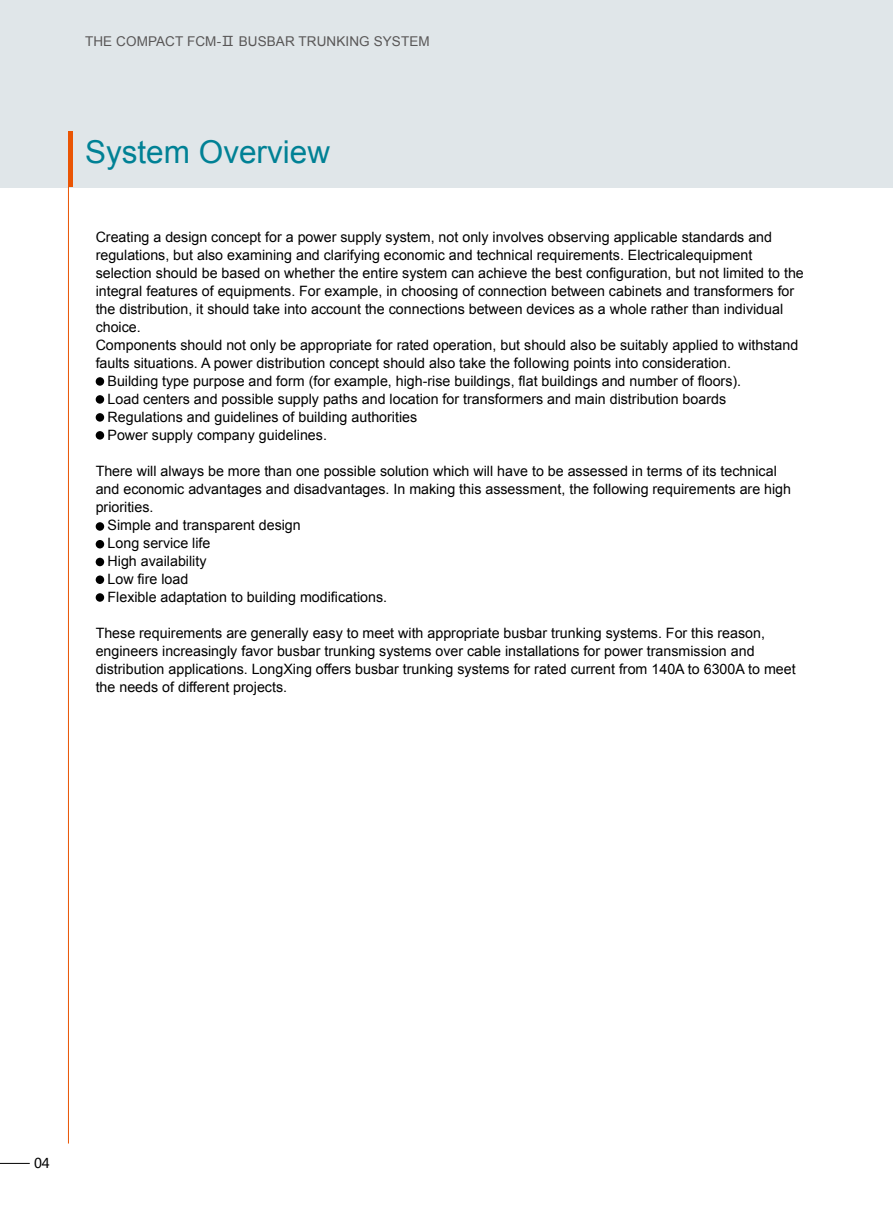
<style>
.page{position:relative;width:893px;height:1212px;background:#fff}
.page>*{position:absolute;margin:0;border:0;box-sizing:border-box;transform-origin:0 0}
.t1{font:31.5px "Arial";color:#008195}
.t2{font:14.25px/18px "Arial";color:#000}
.t3{font:13.5px "Arial";letter-spacing:.01em;color:#595757}
.t4{font:13.5px "Microsoft Ya Hei";color:#000}
.s1{font-family:"Microsoft Ya Hei"}
</style>
<div class="page">
<div style="left:0;top:0;width:893px;height:187px;background:#e0e6e9"></div>
<hr style="left:0;top:1163px;width:30px;height:1px;background:#000">
<hr style="left:68px;top:132px;width:4px;height:55px;background:#ea5504">
<hr style="left:68px;top:187px;width:1px;height:956px;background:#ea5504">
<div style="left:96px;top:377px;width:8px;height:9px;background:#000;border-radius:50%"></div>
<div style="left:96px;top:522px;width:8px;height:9px;background:#000;border-radius:50%"></div>
<div style="left:96px;top:395px;width:8px;height:9px;background:#000;border-radius:50%"></div>
<div style="left:96px;top:540px;width:8px;height:8px;background:#000;border-radius:50%"></div>
<div style="left:96px;top:413px;width:8px;height:9px;background:#000;border-radius:50%"></div>
<div style="left:96px;top:558px;width:8px;height:8px;background:#000;border-radius:50%"></div>
<div style="left:96px;top:431px;width:8px;height:9px;background:#000;border-radius:50%"></div>
<div style="left:96px;top:575px;width:8px;height:9px;background:#000;border-radius:50%"></div>
<div style="left:96px;top:593px;width:8px;height:9px;background:#000;border-radius:50%"></div>
<p class="t3" style="left:85px;top:32px;width:346px">THE COMPACT FCM-<span class="s1">Ⅱ</span> BUSBAR TRUNKING SYSTEM</p>
<h1 class="t1" style="left:85px;top:131px;width:247px">System Overview</h1>
<p class="t2" style="left:96px;top:228px;width:678px">Creating a design concept for a power supply system, not only involves observing applicable standards and</p>
<p class="t2" style="left:96px;top:246px;width:658px">regulations, but also examining and clarifying economic and technical requirements. Electricalequipment</p>
<p class="t2" style="left:96px;top:264px;width:710px">selection should be based on whether the entire system can achieve the best configuration, but not limited to the</p>
<p class="t2" style="left:96px;top:282px;width:700px">integral features of equipments. For example, in choosing of connection between cabinets and transformers for</p>
<p class="t2" style="left:96px;top:300px;width:689px">the distribution, it should take into account the connections between devices as a whole rather than individual</p>
<p class="t2" style="left:96px;top:318px;width:47px">choice.</p>
<p class="t2" style="left:96px;top:336px;width:704px">Components should not only be appropriate for rated operation, but should also be suitably applied to withstand</p>
<p class="t2" style="left:96px;top:354px;width:637px">faults situations. A power distribution concept should also take the following points into consideration.</p>
<p class="t2" style="left:108px;top:372px;width:635px">Building type purpose and form (for example, high-rise buildings, flat buildings and number of floors).</p>
<p class="t2" style="left:108px;top:390px;width:620px">Load centers and possible supply paths and location for transformers and main distribution boards</p>
<p class="t2" style="left:108px;top:408px;width:311px">Regulations and guidelines of building authorities</p>
<p class="t2" style="left:108px;top:426px;width:221px">Power supply company guidelines.</p>
<p class="t2" style="left:96px;top:462px;width:683px">There will always be more than one possible solution which will have to be assessed in terms of its technical</p>
<p class="t2" style="left:96px;top:480px;width:697px">and economic advantages and disadvantages. In making this assessment, the following requirements are high</p>
<p class="t2" style="left:96px;top:498px;width:59px">priorities.</p>
<p class="t2" style="left:108px;top:516px;width:195px">Simple and transparent design</p>
<p class="t2" style="left:108px;top:534px;width:104px">Long service life</p>
<p class="t2" style="left:108px;top:552px;width:100px">High availability</p>
<p class="t2" style="left:108px;top:570px;width:82px">Low fire load</p>
<p class="t2" style="left:108px;top:588px;width:281px">Flexible adaptation to building modifications.</p>
<p class="t2" style="left:96px;top:624px;width:701px">These requirements are generally easy to meet with appropriate busbar trunking systems. For this reason, engineers increasingly favor busbar trunking systems over cable installations for power transmission and distribution applications. LongXing offers busbar trunking systems for rated current from 140A to 6300A to meet the needs of different projects.</p>
<p class="t4" style="left:34px;top:1154px;width:17px">04</p>
</div>
